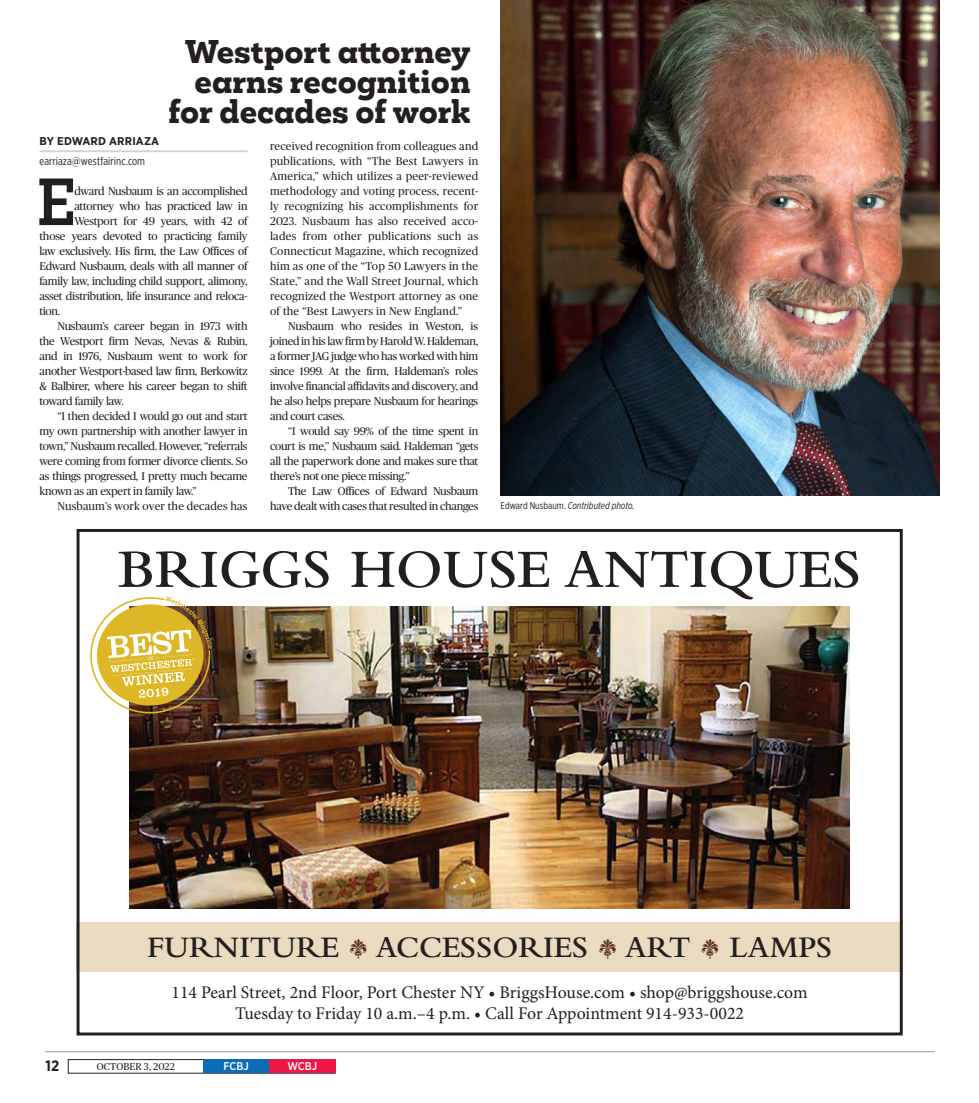
<style>
.page{position:relative;width:979px;height:1103px;background:#fff}
.page>*{position:absolute;margin:0;border:0;box-sizing:border-box;transform-origin:0 0}
.Drop_Cap{font:700 61.25px "Mokoko";color:#231f20;scale:.9 1}
.t1{font:600 56.25px "Bembo";color:#231f20}
.t2{font:600 31.12px "Bembo";color:#231f20}
.Headline{font:800 30px "Mokoko";color:#231f20}
.t3{font:17.75px/21.4px "Minion Pro";color:#231f20;text-align:center}
.t4{font:700 15px "Gotham Narrow";color:#231f20}
.Body_text{font:11.25px/15px "Publico Headline";letter-spacing:-.02em;color:#231f20;text-align:justify}
.Drop_Cap-2{font:11.25px "Publico Headline";letter-spacing:-.02em;color:#231f20}
.Body_text-2{font:11.25px "Publico Headline";letter-spacing:.02em;color:#231f20}
.Email{font:11.25px "Gotham X Narrow";letter-spacing:.01em;color:#231f20}
.Byline{font:700 11.25px "Gotham Narrow";letter-spacing:.01em;color:#231f20;scale:1.05 1}
.t5{font:500 11.25px "Gotham Narrow";color:#fff}
.t6{font:italic 10px "Gotham X Narrow";color:#231f20}
.t7{font:10px "Publico Headline";letter-spacing:.02em;color:#231f20}
.s1{font-style:normal}
.s2{color:#5b2d12}
</style>
<div class="page">
<div style="left:68px;top:1059px;width:267px;height:14px;border:1px solid #231f20"></div>
<hr style="left:45px;top:1051px;width:889px;height:1px;background:#939598">
<div style="left:203px;top:1059px;width:66px;height:14px;background:#0d6cb6"></div>
<div style="left:269px;top:1059px;width:66px;height:14px;background:#ed1845"></div>
<div style="left:77px;top:922px;width:826px;height:49px;background:#eadbc0"></div>
<div style="left:77px;top:529px;width:826px;height:506px;border:3px solid #231f20"></div>
<img style="left:129px;top:606px;width:720px;height:302px">
<svg style="left:90px;top:596px;width:121px;height:119px"></svg>
<img style="left:500px;top:0;width:439px;height:495px">
<hr style="left:40px;top:150px;width:207px;height:2px;background:#d1d2d4">
<p class="Headline" style="left:185px;top:32px;width:287px">Westport attorney</p>
<p class="Headline" style="left:195px;top:62px;width:277px">earns recognition</p>
<p class="Headline" style="left:168px;top:92px;width:304px">for decades of work</p>
<p class="Byline" style="left:40px;top:133px;width:115px">BY EDWARD ARRIAZA</p>
<p class="Email" style="left:40px;top:154px;width:107px">earriaza@westfairinc.com</p>
<p class="Drop_Cap" style="left:37px;top:161px;width:44px">E</p>
<p class="Drop_Cap-2" style="left:74px;top:183px;width:175px">dward Nusbaum is an accomplished</p>
<p class="Drop_Cap-2" style="left:74px;top:198px;width:175px">attorney who has practiced law in</p>
<p class="Drop_Cap-2" style="left:74px;top:213px;width:175px">Westport for 49 years, with 42 of</p>
<p class="Drop_Cap-2" style="left:39px;top:228px;width:210px">those years devoted to practicing family</p>
<p class="Drop_Cap-2" style="left:39px;top:243px;width:210px">law exclusively. His firm, the Law Offices of</p>
<p class="Drop_Cap-2" style="left:39px;top:258px;width:210px">Edward Nusbaum, deals with all manner of</p>
<p class="Drop_Cap-2" style="left:39px;top:273px;width:210px">family law, including child support, alimony,</p>
<p class="Drop_Cap-2" style="left:39px;top:288px;width:210px">asset distribution, life insurance and reloca-</p>
<p class="Drop_Cap-2" style="left:39px;top:303px;width:22px">tion.</p>
<p class="Body_text" style="left:39px;top:318px;width:210px;text-indent:18px">Nusbaum’s career began in 1973 with the Westport firm Nevas, Nevas &amp; Rubin, and in 1976, Nusbaum went to work for another Westport-based law firm, Berkowitz &amp; Balbirer, where his career began to shift toward family law.</p>
<p class="Body_text" style="left:39px;top:408px;width:210px;text-indent:18px">“I then decided I would go out and start my own partnership with another lawyer in town,” Nusbaum recalled. However, “referrals were coming from former divorce clients. So as things progressed, I pretty much became known as an expert in family law.”</p>
<p class="Body_text-2" style="left:57px;top:498px;width:192px">Nusbaum’s work over the decades has</p>
<p class="Body_text" style="left:270px;top:138px;width:210px">received recognition from colleagues and publications, with “The Best Lawyers in America,” which utilizes a peer-reviewed methodology and voting process, recent&shy;ly recognizing his accomplishments for 2023. Nusbaum has also received acco&shy;lades from other publications such as Connecticut Magazine, which recognized him as one of the “Top 50 Lawyers in the State,” and the Wall Street Journal, which recognized the Westport attorney as one of the “Best Lawyers in New England.”</p>
<p class="Body_text" style="left:270px;top:318px;width:210px;text-indent:18px">Nusbaum who resides in Weston, is joined in his law firm by Harold W. Haldeman, a former JAG judge who has worked with him since 1999. At the firm, Haldeman’s roles involve financial affidavits and discovery, and he also helps prepare Nusbaum for hearings and court cases.</p>
<p class="Body_text" style="left:270px;top:423px;width:210px;text-indent:18px">“I would say 99% of the time spent in court is me,” Nusbaum said. Haldeman “gets all the paperwork done and makes sure that there’s not one piece missing.”</p>
<p class="Body_text" style="left:270px;top:483px;width:210px;text-align:right">The Law Offices of Edward Nusbaum have dealt with cases that resulted in changes</p>
<p class="t6" style="left:500px;top:500px;width:135px"><span class="s1">Edward Nusbaum.</span> Contributed photo.</p>
<p class="t1" style="left:118px;top:538px;width:744px">BRIGGS HOUSE ANTIQUES</p>
<p class="t2" style="left:147px;top:929px;width:686px">FURNITURE <span class="s2">▲</span> ACCESSORIES <span class="s2">▲</span> ART <span class="s2">▲</span> LAMPS</p>
<p class="t3" style="left:172px;top:981px;width:637px">114 Pearl Street, 2nd Floor, Port Chester NY • BriggsHouse.com • shop@briggshouse.com<br>Tuesday to Friday 10 a.m.–4 p.m. • Call For Appointment 914-933-0022</p>
<h3 class="t4" style="left:46px;top:1056px;width:15px">12</h3>
<p class="t7" style="left:97px;top:1059px;width:80px">OCTOBER 3, 2022</p>
<p class="t5" style="left:223px;top:1058px;width:27px">FCBJ</p>
<p class="t5" style="left:287px;top:1058px;width:31px">WCBJ</p>
</div>
